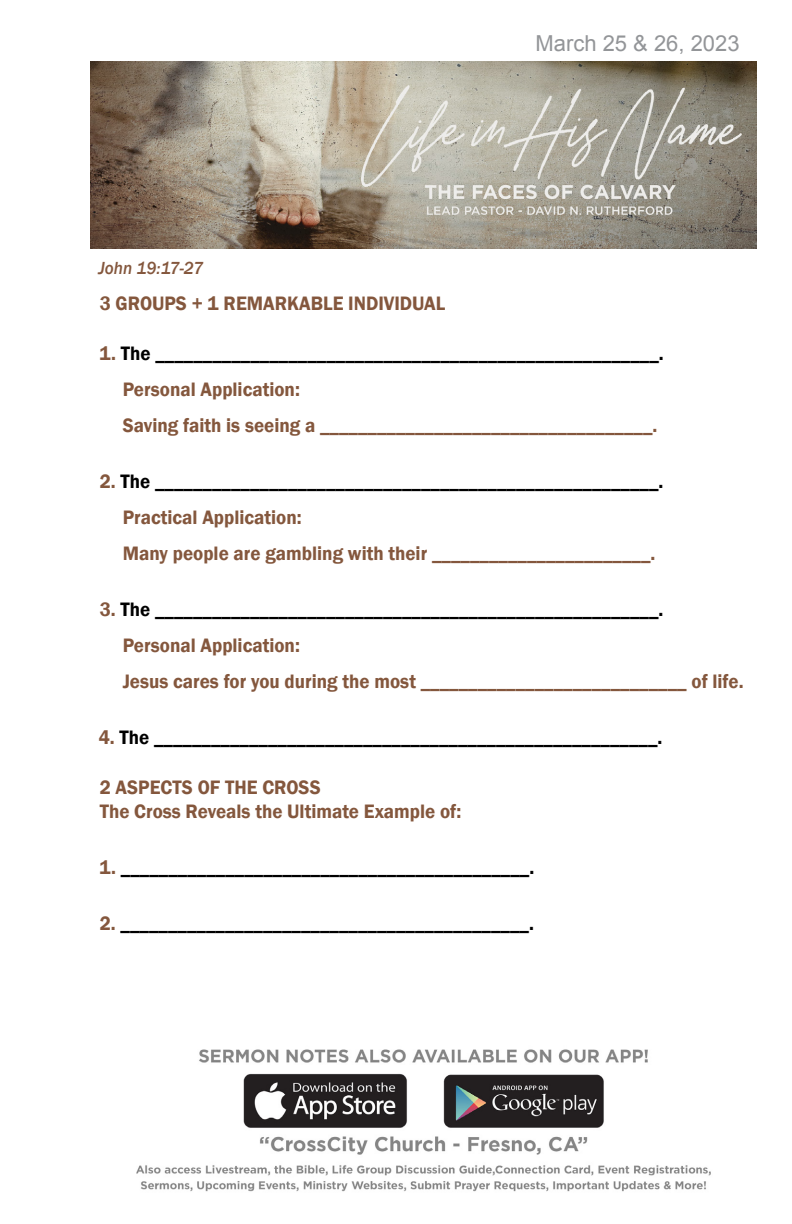
<style>
.page{position:relative;width:792px;height:1224px;background:#fff}
.page>*{position:absolute;margin:0;border:0;box-sizing:border-box;transform-origin:0 0}
.t1{font:22px "Arial";color:#939598}
.t2{font:600 20px "Franklin Gothic";color:#000;scale:.95 1}
.t3{font:600 20px "Franklin Gothic";color:#84573d;scale:.95 1}
.t4{font:italic 500 18px "Franklin Gothic";color:#84573d;scale:.95 1}
.s1{color:#84573d}
</style>
<div class="page">
<img style="left:90px;top:61px;width:666px;height:187px">
<img style="left:136px;top:1049px;width:575px;height:143px">
<p class="t1" style="left:535px;top:29px;width:206px">March 25 &amp; 26, 2023</p>
<p class="t4" style="left:99px;top:257px;width:112px">John 19:17-27</p>
<p class="t3" style="left:100px;top:291px;width:365px">3 GROUPS + 1 REMARKABLE INDIVIDUAL</p>
<p class="t2" style="left:100px;top:341px;width:596px"><span class="s1">1.</span> The _____________________________________________________.</p>
<p class="t3" style="left:123px;top:377px;width:188px">Personal Application:</p>
<p class="t3" style="left:123px;top:413px;width:564px">Saving faith is seeing a ___________________________________.</p>
<p class="t2" style="left:100px;top:469px;width:595px"><span class="s1">2.</span> The _____________________________________________________.</p>
<p class="t3" style="left:123px;top:505px;width:190px">Practical Application:</p>
<p class="t3" style="left:123px;top:541px;width:562px">Many people are gambling with their _______________________.</p>
<p class="t2" style="left:100px;top:597px;width:595px"><span class="s1">3.</span> The _____________________________________________________.</p>
<p class="t3" style="left:123px;top:633px;width:188px">Personal Application:</p>
<p class="t3" style="left:123px;top:669px;width:655px">Jesus cares for you during the most ____________________________ of life.</p>
<p class="t2" style="left:99px;top:725px;width:595px"><span class="s1">4.</span> The _____________________________________________________.</p>
<p class="t3" style="left:100px;top:775px;width:234px">2 ASPECTS OF THE CROSS</p>
<p class="t3" style="left:100px;top:799px;width:382px">The Cross Reveals the Ultimate Example of:</p>
<p class="t2" style="left:100px;top:855px;width:459px"><span class="s1">1.</span> ___________________________________________.</p>
<p class="t2" style="left:100px;top:911px;width:459px"><span class="s1">2.</span> ___________________________________________.</p>
</div>
